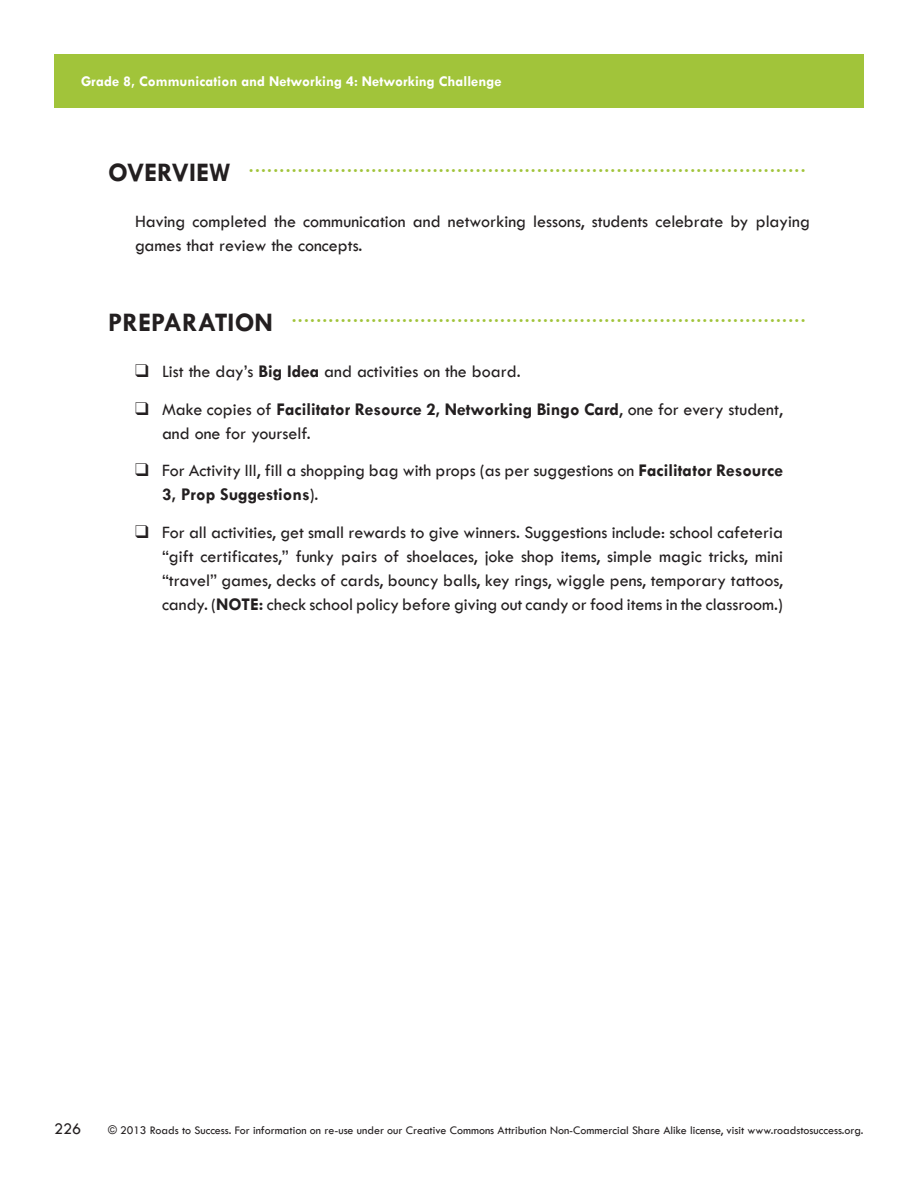
<style>
.page{position:relative;width:918px;height:1188px;background:#fff}
.page>*{position:absolute;margin:0;border:0;box-sizing:border-box;transform-origin:0 0}
.LO_Head1{font:700 18.75px "Tw Cen";color:#a1c43a}
.LO_Checkbox{font:500 18px/24px "Tw Cen";color:#231f20}
.LO_TextFirst{font:500 18px/24px "Tw Cen";color:#231f20}
.Lesson_Front_Page_Te{font:500 16.5px "Tw Cen";color:#231f20}
.t1{font:700 15px "Tw Cen";color:#fff}
.t2{font:500 12px "Tw Cen";color:#231f20}
.s1{font-size:27px;color:#231f20}
.s2{font-weight:700}
</style>
<div class="page">
<div style="left:54px;top:54px;width:810px;height:54px;background:#a1c43a"></div>
<p class="t1" style="left:81px;top:72px;width:422px">Grade 8, Communication and Networking 4: Networking Challenge</p>
<p class="LO_Head1" style="left:108px;top:155px;width:699px"><span class="s1">OVERVIEW</span> ...........................................................................................</p>
<p class="LO_TextFirst" style="left:135px;top:209px;width:676px">Having completed the communication and networking lessons, students celebrate by playing games that review the concepts.</p>
<p class="LO_Head1" style="left:108px;top:305px;width:699px"><span class="s1">PREPARATION</span> ....................................................................................</p>
<p class="LO_Checkbox" style="left:135px;top:359px;width:387px">❑ List the day’s <span class="s2">Big Idea</span> and activities on the board.</p>
<p class="LO_Checkbox" style="left:162px;top:397px;width:622px;text-indent:-27px">❑ Make copies of <span class="s2">Facilitator Resource 2, Networking Bingo Card</span>, one for every student, and one for yourself.</p>
<p class="LO_Checkbox" style="left:162px;top:458px;width:623px;text-indent:-27px">❑ For Activity III, fill a shopping bag with props (as per suggestions on <span class="s2">Facilitator Resource<br>3, Prop Suggestions</span>).</p>
<p class="LO_Checkbox" style="left:162px;top:520px;width:623px;text-align:justify;text-indent:-27px">❑ For all activities, get small rewards to give winners. Suggestions include: school cafeteria “gift certificates,” funky pairs of shoelaces, joke shop items, simple magic tricks, mini “travel” games, decks of cards, bouncy balls, key rings, wiggle pens, temporary tattoos, candy. (<span class="s2">NOTE:</span> check school policy before giving out candy or food items in the classroom.)</p>
<p class="Lesson_Front_Page_Te" style="left:54px;top:1119px;width:29px">226</p>
<p class="t2" style="left:108px;top:1123px;width:757px">© 2013 Roads to Success. For information on re-use under our Creative Commons Attribution Non-Commercial Share Alike license, visit www.roadstosuccess.org.</p>
</div>
